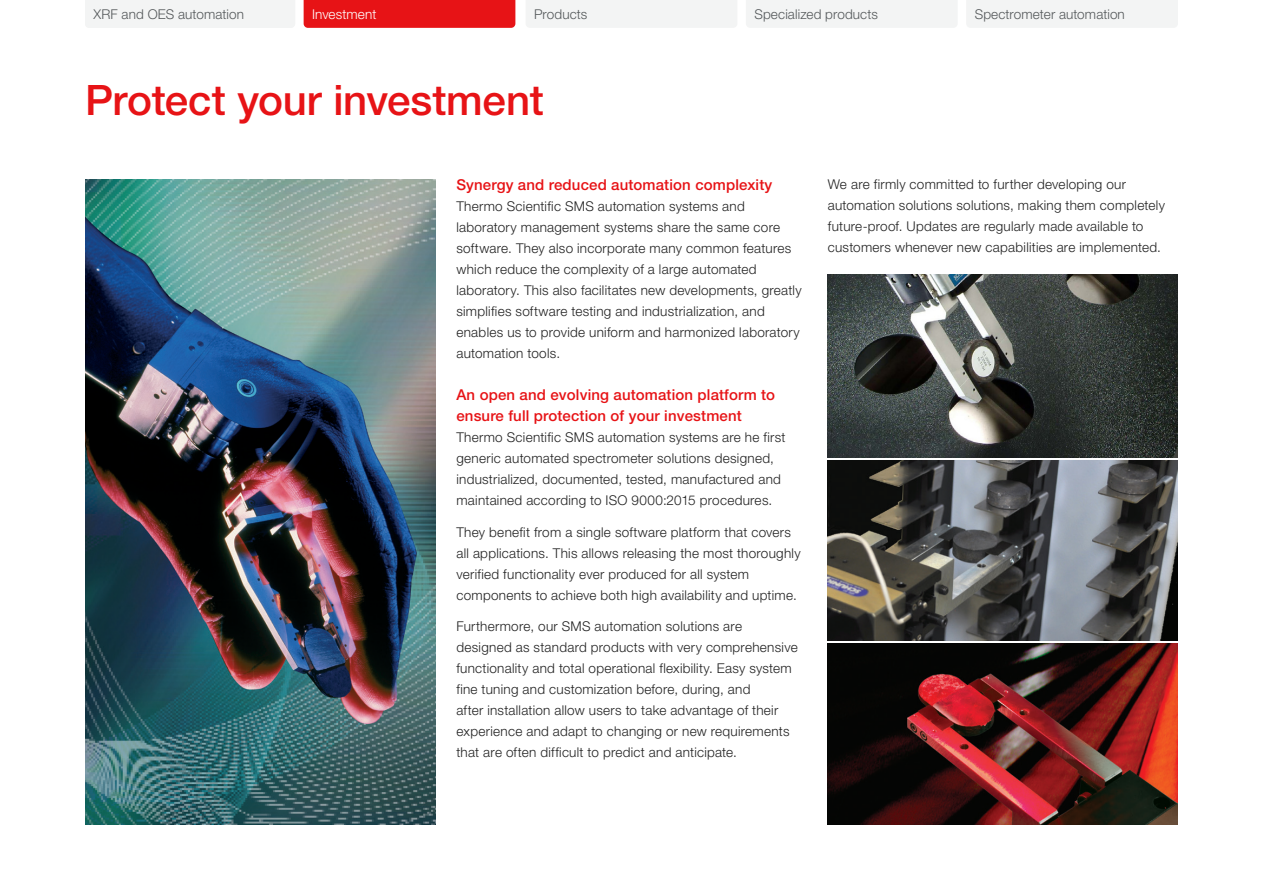
<style>
.page{position:relative;width:1263px;height:893px;background:#fff}
.page>*{position:absolute;margin:0;border:0;box-sizing:border-box;transform-origin:0 0}
.t1{font:500 42px "Helvetica Neue LTW1 G";letter-spacing:-.005em;color:#e71316}
.t2{font:500 15px/21px "Helvetica Neue LTW1 G";letter-spacing:.01em;color:#e71316}
.t3{font:300 13.5px/21px "Helvetica Neue LTW1 G";letter-spacing:.02em;color:#222}
.t4{font:300 13.5px "Helvetica Neue LTW1 G";letter-spacing:.01em;color:#54585a}
.t5{font:300 13.5px "Helvetica Neue LTW1 G";letter-spacing:.005em;color:#fff}
</style>
<div class="page">
<div style="left:304px;top:0;width:211px;height:28px;background:#e71316"></div>
<div style="left:526px;top:0;width:211px;height:28px;background:#f3f4f4"></div>
<img style="left:85px;top:179px;width:350px;height:646px">
<img style="left:828px;top:275px;width:350px;height:183px">
<img style="left:828px;top:643px;width:350px;height:182px">
<svg style="left:828px;top:460px;width:350px;height:181px;background:#565757"></svg>
<div style="left:85px;top:0;width:210px;height:28px;background:#f3f4f4"></div>
<div style="left:746px;top:0;width:211px;height:28px;background:#f3f4f4"></div>
<div style="left:967px;top:0;width:211px;height:28px;background:#f3f4f4"></div>
<p class="t4" style="left:94px;top:6px;width:152px">XRF and OES automation</p>
<p class="t5" style="left:312px;top:6px;width:66px">Investment</p>
<p class="t4" style="left:534px;top:6px;width:55px">Products</p>
<p class="t4" style="left:754px;top:6px;width:125px">Specialized products</p>
<p class="t4" style="left:975px;top:6px;width:152px">Spectrometer automation</p>
<p class="t4" style="left:178px;top:6px;width:10px">A</p>
<h1 class="t1" style="left:85px;top:75px;width:460px">Protect your investment</h1>
<p class="t2" style="left:456px;top:174px;width:317px">Synergy and reduced automation complexity</p>
<p class="t3" style="left:456px;top:196px;width:347px">Thermo Scientific SMS automation systems and laboratory management systems share the same core software. They also incorporate many common features which reduce the complexity of a large automated laboratory. This also facilitates new developments, greatly simplifies software testing and industrialization, and enables us to provide uniform and harmonized laboratory automation tools.</p>
<p class="t2" style="left:456px;top:384px;width:320px">An open and evolving automation platform to ensure full protection of your investment</p>
<p class="t3" style="left:456px;top:427px;width:331px">Thermo Scientific SMS automation systems are he first generic automated spectrometer solutions designed, industrialized, documented, tested, manufactured and maintained according to ISO 9000:2015 procedures.</p>
<p class="t3" style="left:456px;top:521px;width:346px">They benefit from a single software platform that covers all applications. This allows releasing the most thoroughly verified functionality ever produced for all system components to achieve both high availability and uptime.</p>
<p class="t3" style="left:456px;top:616px;width:343px">Furthermore, our SMS automation solutions are designed as standard products with very comprehensive functionality and total operational flexibility. Easy system fine tuning and customization before, during, and<br>after installation allow users to take advantage of their experience and adapt to changing or new requirements that are often difficult to predict and anticipate.</p>
<p class="t3" style="left:828px;top:174px;width:339px">We are firmly committed to further developing our automation solutions solutions, making them completely future-proof. Updates are regularly made available to customers whenever new capabilities are implemented.</p>
</div>
